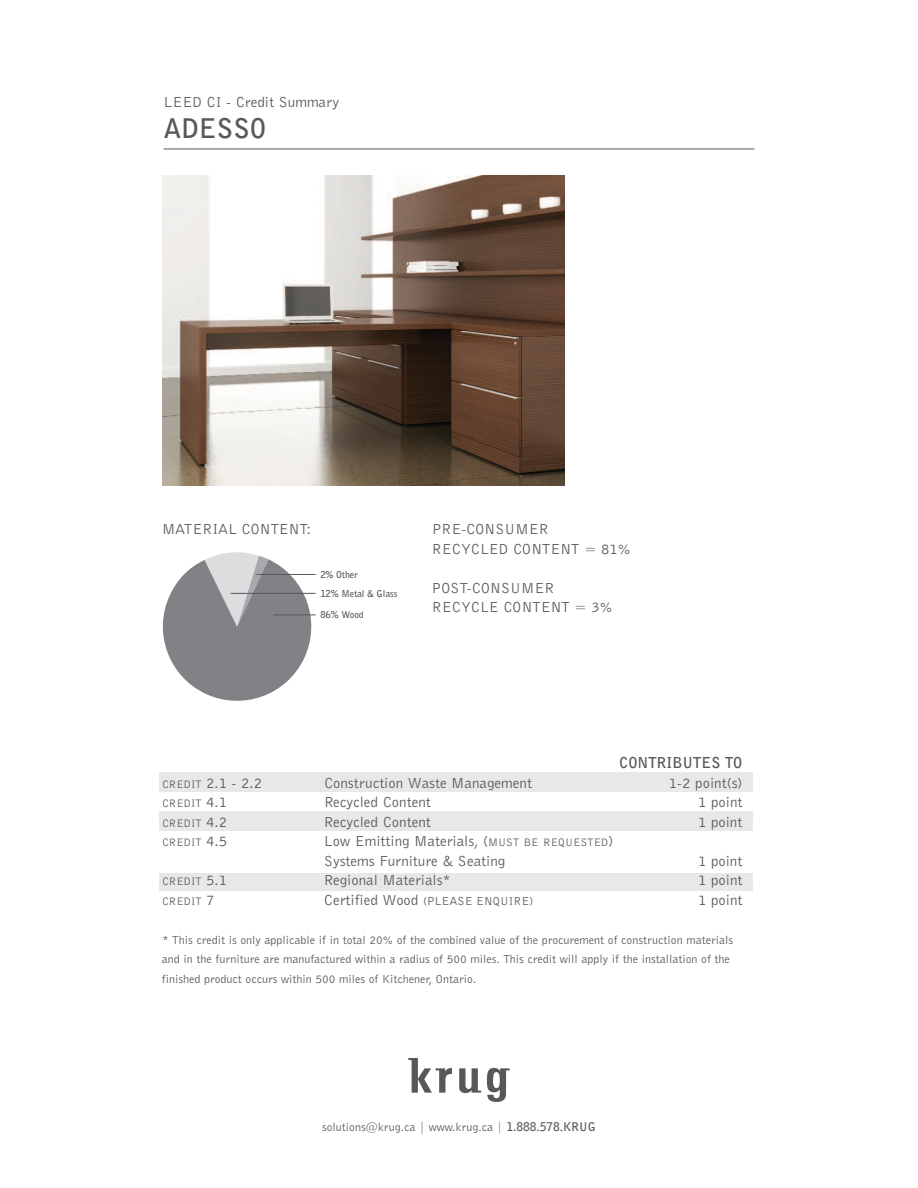
<style>
.page{position:relative;width:918px;height:1188px;background:#fff}
.page>*{position:absolute;margin:0;border:0;box-sizing:border-box;transform-origin:0 0}
.t1{font:700 27px "Bell Gothic BT";color:#57585a}
.t2{font:15px/19.5px "Bell Gothic BT";color:#57585a}
.t3{font:700 15px "Bell Gothic BT";color:#57585a}
.t4{font:12px/19.5px "Bell Gothic BT";color:#57585a}
.t5{font:11.25px "Bell Gothic BT";color:#57585a}
.t6{font:700 9.45px "Bell Gothic BT";color:#57585a}
.s1{font-size:11.25px}
.s2{font-size:15px}
.s3{font-weight:700}
</style>
<div class="page">
<svg style="left:408px;top:1058px;width:44px;height:35px"></svg>
<svg style="left:487px;top:1068px;width:23px;height:34px"></svg>
<svg style="left:459px;top:1068px;width:22px;height:25px"></svg>
<hr style="left:164px;top:149px;width:590px;height:1px;background:#57585a">
<img style="left:162px;top:176px;width:402px;height:310px">
<svg style="left:163px;top:552px;width:153px;height:149px"></svg>
<hr style="left:231px;top:593px;width:85px;height:1px;background:#57585a">
<hr style="left:273px;top:615px;width:43px;height:1px;background:#57585a">
<hr style="left:256px;top:574px;width:60px;height:1px;background:#57585a">
<div style="left:159px;top:772px;width:594px;height:20px;background:#e7e8e9"></div>
<div style="left:159px;top:812px;width:594px;height:19px;background:#e7e8e9"></div>
<div style="left:159px;top:873px;width:594px;height:17px;background:#e7e8e9"></div>
<p class="t2" style="left:164px;top:93px;width:177px">LEED CI - Credit Summary</p>
<h1 class="t1" style="left:164px;top:118px;width:104px">ADESSO</h1>
<p class="t2" style="left:162px;top:520px;width:150px">MATERIAL CONTENT:</p>
<p class="t2" style="left:432px;top:520px;width:200px">PRE-CONSUMER<br>RECYCLED CONTENT = 81%</p>
<p class="t2" style="left:432px;top:579px;width:182px">POST-CONSUMER<br>RECYCLE CONTENT = 3%</p>
<p class="t6" style="left:320px;top:571px;width:39px">2% Other</p>
<p class="t6" style="left:320px;top:611px;width:45px">86% Wood</p>
<p class="t6" style="left:320px;top:590px;width:79px">12% Metal &amp; Glass</p>
<p class="t3" style="left:619px;top:757px;width:125px">CONTRIBUTES TO</p>
<p class="t2" style="left:162px;top:774px;width:102px"><span class="s1">CREDIT</span> 2.1 - 2.2</p>
<p class="t2" style="left:324px;top:774px;width:210px">Construction Waste Management</p>
<p class="t2" style="left:669px;top:774px;width:75px">1-2 point(s)</p>
<p class="t5" style="left:162px;top:799px;width:67px">CREDIT <span class="s2">4.1</span></p>
<p class="t2" style="left:324px;top:793px;width:108px">Recycled Content</p>
<p class="t2" style="left:698px;top:793px;width:46px">1 point</p>
<p class="t5" style="left:162px;top:819px;width:67px">CREDIT <span class="s2">4.2</span></p>
<p class="t2" style="left:324px;top:813px;width:108px">Recycled Content</p>
<p class="t2" style="left:698px;top:813px;width:46px">1 point</p>
<p class="t5" style="left:162px;top:838px;width:67px">CREDIT <span class="s2">4.5</span></p>
<p class="t2" style="left:324px;top:832px;width:291px">Low Emitting Materials, (<span class="s1">MUST BE REQUESTED</span>)<br>Systems Furniture &amp; Seating</p>
<p class="t2" style="left:698px;top:852px;width:46px">1 point</p>
<p class="t5" style="left:162px;top:877px;width:67px">CREDIT <span class="s2">5.1</span></p>
<p class="t2" style="left:324px;top:871px;width:128px">Regional Materials*</p>
<p class="t2" style="left:698px;top:871px;width:46px">1 point</p>
<p class="t5" style="left:162px;top:897px;width:54px">CREDIT <span class="s2">7</span></p>
<p class="t4" style="left:324px;top:891px;width:211px"><span class="s2">Certified Wood</span> (PLEASE ENQUIRE)</p>
<p class="t2" style="left:698px;top:891px;width:46px">1 point</p>
<p class="t4" style="left:162px;top:930px;width:573px">* This credit is only applicable if in total 20% of the combined value of the procurement of construction materials and in the furniture are manufactured within a radius of 500 miles. This credit will apply if the installation of the finished product occurs within 500 miles of Kitchener, Ontario.</p>
<p class="t4" style="left:322px;top:1118px;width:275px">solutions@krug.ca | www.krug.ca | <span class="s3">1.888.578.KRUG</span></p>
</div>
